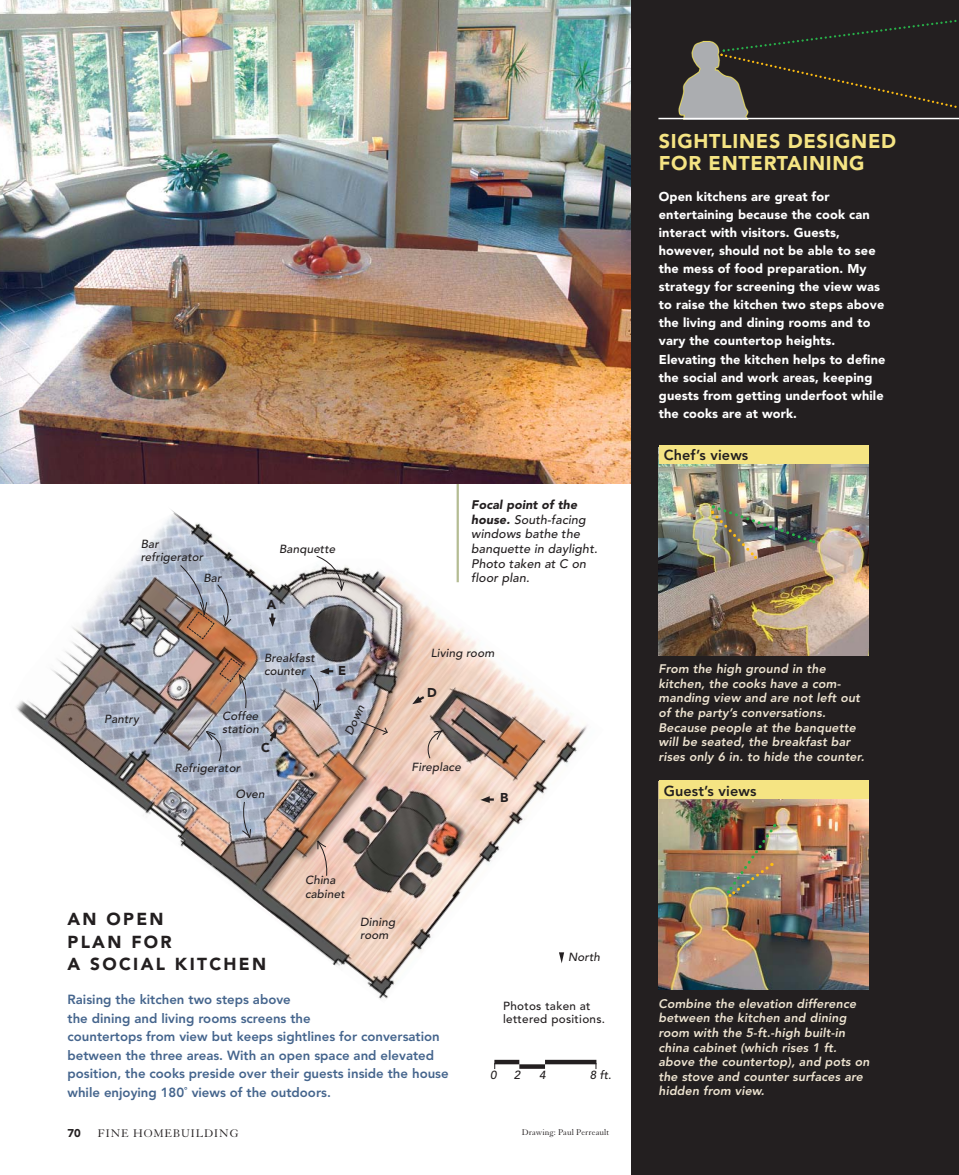
<style>
.page{position:relative;width:959px;height:1175px;background:#fff}
.page>*{position:absolute;margin:0;border:0;box-sizing:border-box;transform-origin:0 0}
.t1{font:900 19.8px/22.6px "Avenir";letter-spacing:.035em;color:#f5e483}
.t2{font:900 17.25px/22.5px "Avenir";letter-spacing:.135em;color:#231f20}
.t3{font:800 14.4px "Avenir";letter-spacing:.01em;color:#231f20}
.t4{font:800 13.2px/18.5px "Avenir";color:#45658d}
.t5{font:900 12.75px/18px "Avenir";letter-spacing:.01em;color:#fff}
.t6{font:900 12.75px "Avenir";color:#231f20}
.t7{font:italic 800 12.3px/14.5px "Avenir";letter-spacing:.01em;color:#eee4d1}
.t8{font:italic 500 12.3px/14.5px "Avenir";letter-spacing:.01em;color:#231f20}
.t9{font:12px "Granjon";letter-spacing:.07em;color:#231f20}
.t10{font:italic 500 11.7px/13.2px "Avenir";letter-spacing:.01em;color:#231f20}
.t11{font:500 11.7px/13.2px "Avenir";letter-spacing:.025em;color:#231f20}
.t12{font:900 11.25px "Avenir";color:#231f20}
.t13{font:9px "Granjon";letter-spacing:.005em;color:#231f20}
.s1{font-weight:900}
</style>
<div class="page">
<hr style="left:456px;top:482px;width:3px;height:100px;background:#b4bc93">
<img style="left:0;top:0;width:632px;height:483px">
<div style="left:632px;top:0;width:326px;height:1174px;background:#231f20"></div>
<img style="left:658px;top:464px;width:210px;height:191px">
<img style="left:708px;top:503px;width:107px;height:56px">
<img style="left:674px;top:40px;width:79px;height:78px">
<hr style="left:658px;top:118px;width:300px;height:1px;background:#fff">
<svg style="left:718px;top:19px;width:239px;height:91px"></svg>
<div style="left:658px;top:446px;width:210px;height:18px;background:#f5e483"></div>
<img style="left:658px;top:799px;width:210px;height:190px">
<img style="left:726px;top:821px;width:53px;height:76px">
<div style="left:658px;top:780px;width:210px;height:19px;background:#f5e483"></div>
<img style="left:16px;top:507px;width:571px;height:492px">
<svg style="left:412px;top:696px;width:12px;height:8px"></svg>
<svg style="left:480px;top:796px;width:14px;height:7px"></svg>
<div style="left:494px;top:1059px;width:25px;height:5px;background:#231f20"></div>
<div style="left:545px;top:1059px;width:51px;height:5px;background:#231f20"></div>
<svg style="left:519px;top:1064px;width:26px;height:4px"></svg>
<svg style="left:422px;top:729px;width:22px;height:30px"></svg>
<svg style="left:359px;top:720px;width:29px;height:15px"></svg>
<img style="left:180px;top:555px;width:164px;height:321px">
<p class="t10" style="left:141px;top:538px;width:64px">Bar refrigerator</p>
<p class="t10" style="left:203px;top:572px;width:20px">Bar</p>
<p class="t10" style="left:279px;top:543px;width:58px">Banquette</p>
<p class="t6" style="left:267px;top:599px;width:11px">A</p>
<p class="t10" style="left:264px;top:652px;width:52px">Breakfast counter</p>
<p class="t6" style="left:338px;top:665px;width:10px">E</p>
<p class="t10" style="left:104px;top:713px;width:36px">Pantry</p>
<p class="t10" style="left:222px;top:710px;width:38px">Coffee station</p>
<p class="t10" style="left:174px;top:762px;width:67px">Refrigerator</p>
<p class="t6" style="left:261px;top:742px;width:10px">C</p>
<p class="t10" style="left:235px;top:788px;width:30px">Oven</p>
<p class="t10" style="left:343px;top:731px;width:33px;rotate:-65deg">Down</p>
<p class="t8" style="left:471px;top:499px;width:128px"><span class="s1">Focal point of the house.</span> South-facing windows bathe the banquette in daylight.<br>Photo taken at C on floor plan.</p>
<p class="t10" style="left:430px;top:647px;width:65px">Living room</p>
<p class="t6" style="left:427px;top:687px;width:11px">D</p>
<p class="t10" style="left:411px;top:761px;width:51px">Fireplace</p>
<p class="t6" style="left:500px;top:792px;width:10px">B</p>
<p class="t10" style="left:305px;top:875px;width:41px">China cabinet</p>
<h2 class="t2" style="left:68px;top:909px;width:200px">AN OPEN<br>PLAN FOR<br>A SOCIAL KITCHEN</h2>
<p class="t10" style="left:360px;top:916px;width:37px">Dining room</p>
<p class="t10" style="left:568px;top:951px;width:33px">North</p>
<p class="t4" style="left:68px;top:991px;width:383px">Raising the kitchen two steps above<br>the dining and living rooms screens the<br>countertops from view but keeps sightlines for conversation between the three areas. With an open space and elevated position, the cooks preside over their guests inside the house while enjoying 180˚ views of the outdoors.</p>
<p class="t11" style="left:503px;top:1000px;width:103px">Photos taken at lettered positions.</p>
<p class="t10" style="left:490px;top:1070px;width:8px">0</p>
<p class="t10" style="left:514px;top:1070px;width:8px">2</p>
<p class="t10" style="left:539px;top:1070px;width:8px">4</p>
<p class="t10" style="left:589px;top:1070px;width:23px">8 ft.</p>
<p class="t12" style="left:68px;top:1128px;width:15px">70</p>
<p class="t9" style="left:98px;top:1128px;width:142px">FINE HOMEBUILDING</p>
<p class="t13" style="left:522px;top:1128px;width:89px">Drawing: Paul Perreault</p>
<h1 class="t1" style="left:658px;top:131px;width:239px">SIGHTLINES DESIGNED<br>FOR ENTERTAINING</h1>
<p class="t5" style="left:658px;top:189px;width:228px">Open kitchens are great for entertaining because the cook can interact with visitors. Guests, however, should not be able to see the mess of food preparation. My strategy for screening the view was to raise the kitchen two steps above the living and dining rooms and to vary the countertop heights.<br>Elevating the kitchen helps to define the social and work areas, keeping guests from getting underfoot while the cooks are at work.</p>
<p class="t3" style="left:663px;top:449px;width:86px">Chef’s views</p>
<p class="t7" style="left:658px;top:662px;width:207px">From the high ground in the kitchen, the cooks have a com&shy;manding view and are not left out of the party’s conversations.<br>Because people at the banquette will be seated, the breakfast bar rises only 6 in. to hide the counter.</p>
<p class="t3" style="left:663px;top:784px;width:94px">Guest’s views</p>
<p class="t7" style="left:658px;top:997px;width:212px">Combine the elevation difference between the kitchen and dining room with the 5-ft.-high built-in china cabinet (which rises 1 ft. above the countertop), and pots on the stove and counter surfaces are hidden from view.</p>
</div>
